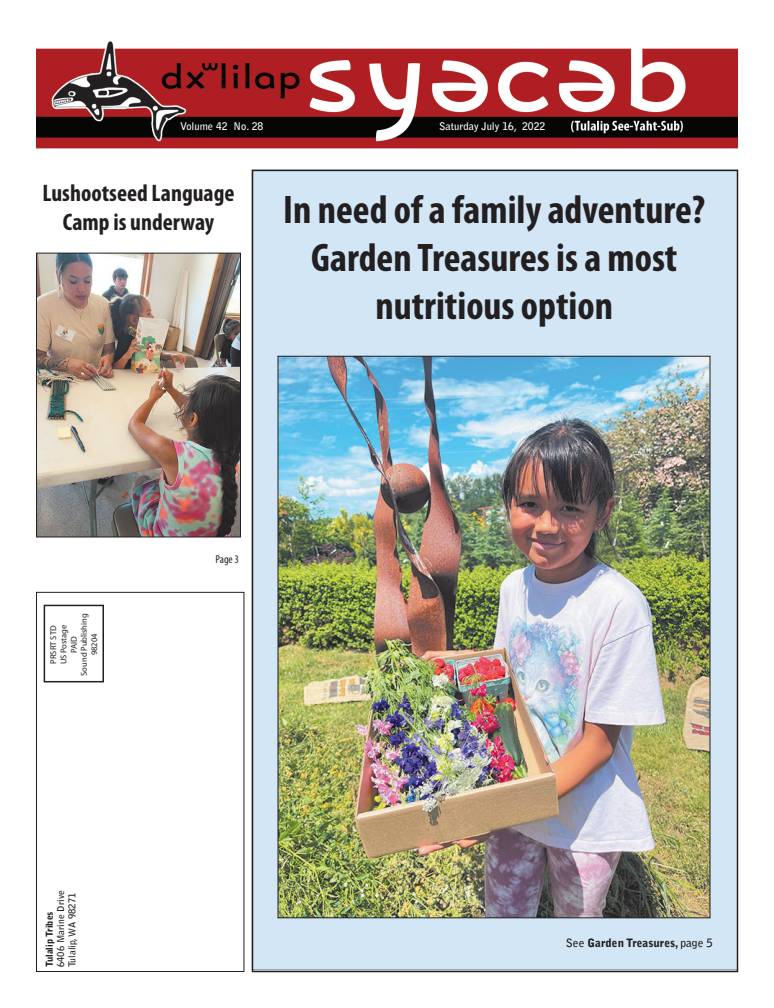
<style>
.page{position:relative;width:774px;height:1008px;background:#fff}
.page>*{position:absolute;margin:0;border:0;box-sizing:border-box;transform-origin:0 0}
.t1{font:700 condensed 40px/48px "Myriad Pro";color:#231f20;text-align:center}
.t2{font:700 condensed 24px/28.8px "Myriad Pro";color:#231f20;text-align:center}
.t3{font:900 11.5px "Bell Gothic Std";color:#231f20}
.t4{font:condensed 11.5px "Myriad Pro";color:#231f20}
.t5{font:700 10.5px "Bell Gothic Std";color:#fff}
.t6{font:700 9.5px "Bell Gothic Std";color:#231f20}
.t7{font:900 9.5px "Bell Gothic Std";color:#231f20}
.t8{font:8.5px "Myriad Pro";color:#231f20}
.s1{font-weight:700}
</style>
<div class="page">
<svg style="left:252px;top:170px;width:486px;height:800px;background:#cadeec"></svg>
<img style="left:36px;top:41px;width:702px;height:108px">
<div style="left:36px;top:592px;width:208px;height:380px;border:1px solid #231f20"></div>
<div style="left:44px;top:605px;width:60px;height:77px;border:2px solid #231f20"></div>
<img style="left:280px;top:358px;width:428px;height:558px">
<img style="left:38px;top:255px;width:201px;height:281px">
<div style="left:36px;top:253px;width:205px;height:285px;border:1px solid #231f20"></div>
<p class="t5" style="left:180px;top:120px;width:85px">Volume 42 No. 28</p>
<p class="t5" style="left:439px;top:120px;width:108px">Saturday July 16, 2022</p>
<p class="t2" style="left:42px;top:178px;width:194px">Lushootseed Language<br>Camp is underway</p>
<p class="t1" style="left:283px;top:185px;width:423px">In need of a family adventure?<br>Garden Treasures is a most nutritious option</p>
<p class="t8" style="left:79px;top:676px;width:64px;rotate:-90deg">Sound Publishing</p>
<p class="t8" style="left:48px;top:664px;width:40px;rotate:-90deg">PRSRT STD</p>
<p class="t8" style="left:58px;top:664px;width:41px;rotate:-90deg">US Postage</p>
<p class="t8" style="left:69px;top:653px;width:18px;rotate:-90deg">PAID</p>
<p class="t8" style="left:89px;top:655px;width:23px;rotate:-90deg">98204</p>
<p class="t6" style="left:55px;top:967px;width:79px;rotate:-90deg">6406 Marine Drive</p>
<p class="t6" style="left:66px;top:967px;width:76px;rotate:-90deg">Tulalip, WA 98271</p>
<p class="t7" style="left:44px;top:967px;width:57px;rotate:-90deg">Tulalip Tribes</p>
<p class="t4" style="left:216px;top:552px;width:25px">Page 3</p>
<p class="t3" style="left:566px;top:936px;width:149px"><span class="s1">See</span> Garden Treasures, <span class="s1">page 5</span></p>
</div>
